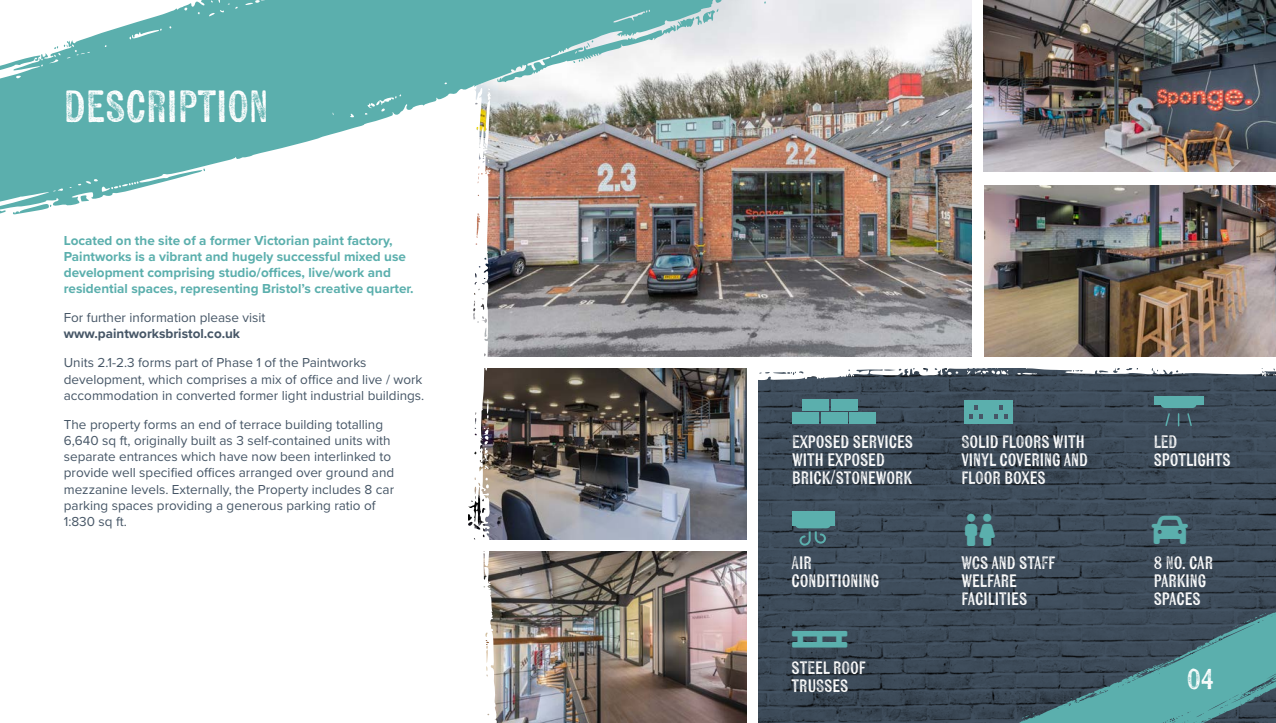
<style>
.page{position:relative;width:1276px;height:723px;background:#fff}
.page>*{position:absolute;margin:0;border:0;box-sizing:border-box;transform-origin:0 0}
.t1{font:45px "Kiln Sans";color:#fff}
.t2{font:28.5px "Kiln Sans";color:#fff}
.Headings{font:18px/18px "Kiln Sans";color:#fff}
.BODY{font:13.5px/16.2px "Proxima Nova";color:#465666}
.INTRO{font:700 13.5px/16.2px "Proxima Nova";color:#5bafad}
.s1{font-weight:700}
</style>
<div class="page">
<img style="left:758px;top:384px;width:518px;height:339px">
<svg style="left:1017px;top:606px;width:259px;height:117px;background:#477178"></svg>
<img style="left:498px;top:552px;width:248px;height:171px">
<svg style="left:746px;top:242px;width:530px;height:142px"></svg>
<svg style="left:1266px;top:372px;width:10px;height:3px"></svg>
<svg style="left:1017px;top:373px;width:19px;height:2px"></svg>
<svg style="left:967px;top:370px;width:41px;height:5px"></svg>
<svg style="left:947px;top:371px;width:12px;height:4px"></svg>
<svg style="left:849px;top:374px;width:5px;height:3px"></svg>
<img style="left:498px;top:0;width:473px;height:357px">
<img style="left:983px;top:0;width:293px;height:171px">
<img style="left:985px;top:185px;width:291px;height:172px">
<img style="left:498px;top:368px;width:248px;height:172px">
<img style="left:468px;top:229px;width:30px;height:494px">
<svg style="left:487px;top:399px;width:2px;height:20px"></svg>
<svg style="left:484px;top:428px;width:5px;height:41px"></svg>
<svg style="left:485px;top:477px;width:4px;height:12px"></svg>
<svg style="left:488px;top:582px;width:3px;height:5px"></svg>
<img style="left:0;top:0;width:841px;height:229px">
<svg style="left:80px;top:195px;width:10px;height:6px"></svg>
<svg style="left:12px;top:203px;width:39px;height:12px"></svg>
<svg style="left:0;top:207px;width:6px;height:11px"></svg>
<svg style="left:573px;top:59px;width:10px;height:4px"></svg>
<svg style="left:586px;top:40px;width:7px;height:8px"></svg>
<svg style="left:677px;top:8px;width:41px;height:23px"></svg>
<svg style="left:0;top:55px;width:40px;height:24px"></svg>
<svg style="left:64px;top:44px;width:4px;height:3px"></svg>
<svg style="left:54px;top:46px;width:4px;height:3px"></svg>
<div style="left:1153px;top:396px;width:50px;height:9px;background:#5bafad"></div>
<svg style="left:1164px;top:412px;width:7px;height:15px"></svg>
<svg style="left:1177px;top:414px;width:2px;height:12px"></svg>
<svg style="left:1186px;top:412px;width:7px;height:15px"></svg>
<div style="left:1160px;top:399px;width:36px;height:9px;background:#5bafad;border-radius:4px"></div>
<svg style="left:799px;top:531px;width:27px;height:15px"></svg>
<div style="left:792px;top:511px;width:42px;height:15px;background:#5bafad"></div>
<div style="left:792px;top:412px;width:26px;height:12px;background:#5bafad"></div>
<div style="left:821px;top:412px;width:26px;height:12px;background:#5bafad"></div>
<div style="left:802px;top:399px;width:27px;height:11px;background:#5bafad"></div>
<div style="left:831px;top:399px;width:27px;height:11px;background:#5bafad"></div>
<div style="left:849px;top:413px;width:27px;height:11px;background:#5bafad"></div>
<div style="left:964px;top:400px;width:48px;height:24px;background:#5bafad"></div>
<div style="left:795px;top:519px;width:36px;height:9px;background:#5bafad;border-radius:5px"></div>
<svg style="left:970px;top:405px;width:13px;height:14px"></svg>
<svg style="left:994px;top:405px;width:13px;height:14px"></svg>
<svg style="left:965px;top:514px;width:30px;height:32px"></svg>
<svg style="left:1151px;top:516px;width:37px;height:28px"></svg>
<svg style="left:792px;top:631px;width:55px;height:16px"></svg>
<p class="t1" style="left:64px;top:78px;width:207px">DESCRIPTION</p>
<p class="INTRO" style="left:64px;top:232px;width:351px">Located on the site of a former Victorian paint factory, Paintworks is a vibrant and hugely successful mixed use development comprising studio/offices, live/work and residential spaces, representing Bristol’s creative quarter.</p>
<p class="BODY" style="left:64px;top:309px;width:203px">For further information please visit <span class="s1">www.paintworksbristol.co.uk</span></p>
<p class="BODY" style="left:64px;top:354px;width:362px">Units 2.1-2.3 forms part of Phase 1 of the Paintworks development, which comprises a mix of office and live / work accommodation in converted former light industrial buildings.</p>
<p class="BODY" style="left:64px;top:415px;width:332px">The property forms an end of terrace building totalling 6,640 sq ft, originally built as 3 self-contained units with separate entrances which have now been interlinked to provide well specified offices arranged over ground and mezzanine levels. Externally, the Property includes 8 car parking spaces providing a generous parking ratio of 1:830 sq ft.</p>
<p class="Headings" style="left:792px;top:432px;width:123px">EXPOSED SERVICES<br>WITH EXPOSED<br>BRICK/STONEWORK</p>
<p class="Headings" style="left:961px;top:432px;width:128px">SOLID FLOORS WITH<br>VINYL COVERING AND<br>FLOOR BOXES</p>
<p class="Headings" style="left:1153px;top:432px;width:79px">LED<br>SPOTLIGHTS</p>
<p class="Headings" style="left:791px;top:553px;width:89px">AIR<br>CONDITIONING</p>
<p class="Headings" style="left:791px;top:658px;width:76px">STEEL ROOF<br>TRUSSES</p>
<p class="Headings" style="left:961px;top:553px;width:96px">WCS AND STAFF<br>WELFARE<br>FACILITIES</p>
<p class="Headings" style="left:1153px;top:553px;width:61px">8 NO. CAR<br>PARKING<br>SPACES</p>
<p class="t2" style="left:1186px;top:661px;width:28px">04</p>
</div>
